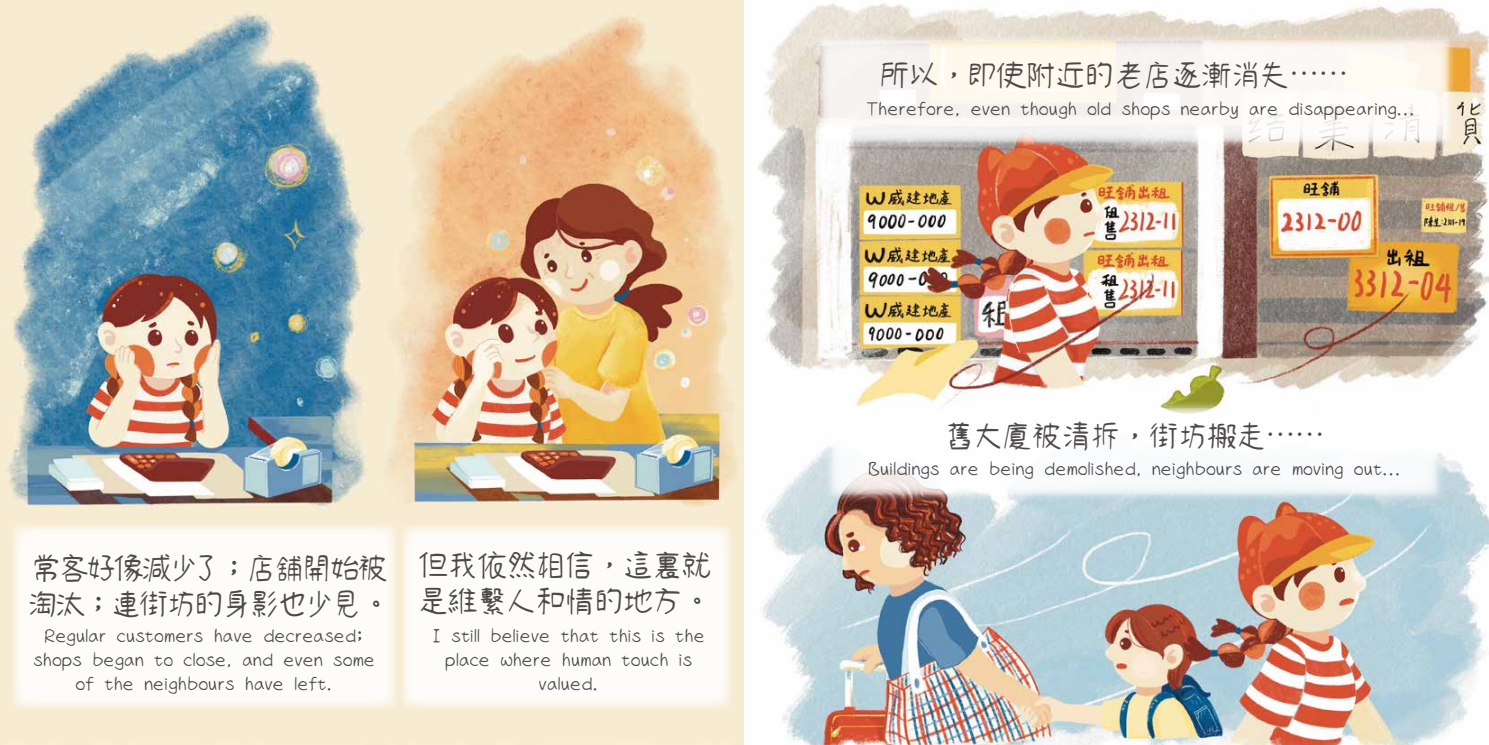
<style>
.page{position:relative;width:1489px;height:745px;background:#fff}
.page>*{position:absolute;margin:0;border:0;box-sizing:border-box;transform-origin:0 0}
.t1{font:30px/36px "Jason Handwriting 1";letter-spacing:-.025em;color:#4c4948}
.t2{font:30px/36px "Jason Handwriting 1";letter-spacing:-.075em;color:#4c4948}
.t3{font:20px/24px "Jason Handwriting 1";color:#4c4948;text-align:center}
.s1{font-family:"Li Song Pro"}
</style>
<div class="page">
<img style="left:0;top:0;width:744px;height:744px">
<img style="left:758px;top:3px;width:730px;height:741px">
<div style="left:400px;top:524px;width:332px;height:185px;background:#fff"></div>
<div style="left:12px;top:523px;width:385px;height:186px;background:#fff"></div>
<div style="left:812px;top:32px;width:644px;height:118px;background:#fff;opacity:.75"></div>
<svg style="left:820px;top:40px;width:628px;height:102px;fill:#fbf8f2"></svg>
<div style="left:823px;top:399px;width:622px;height:103px;background:#fff;opacity:.75"></div>
<div style="left:831px;top:407px;width:605px;height:87px;background:#fff"></div>
<h1 class="t2" style="left:28px;top:550px;width:365px">常客好像減少了；店舖開始被淘汰；連街坊的身影也少見。</h1>
<p class="t3" style="left:33px;top:624px;width:343px">Regular customers have decreased; shops began to close, and even some of the neighbours have left.</p>
<h1 class="t1" style="left:418px;top:547px;width:295px">但我依然相信，這裏就是維繫人和情的地方。</h1>
<p class="t3" style="left:432px;top:624px;width:274px">I still believe that this is the place where human touch is valued.</p>
<h1 class="t1" style="left:879px;top:58px;width:470px">所以，即使附近的老店逐漸消失<span class="s1">⋯⋯</span></h1>
<p class="t3" style="left:866px;top:97px;width:550px">Therefore, even though old shops nearby are disappearing...</p>
<h1 class="t1" style="left:944px;top:418px;width:382px">舊大廈被清拆，街坊搬走<span class="s1">⋯⋯</span></h1>
<p class="t3" style="left:867px;top:457px;width:534px">Buildings are being demolished, neighbours are moving out...</p>
</div>
